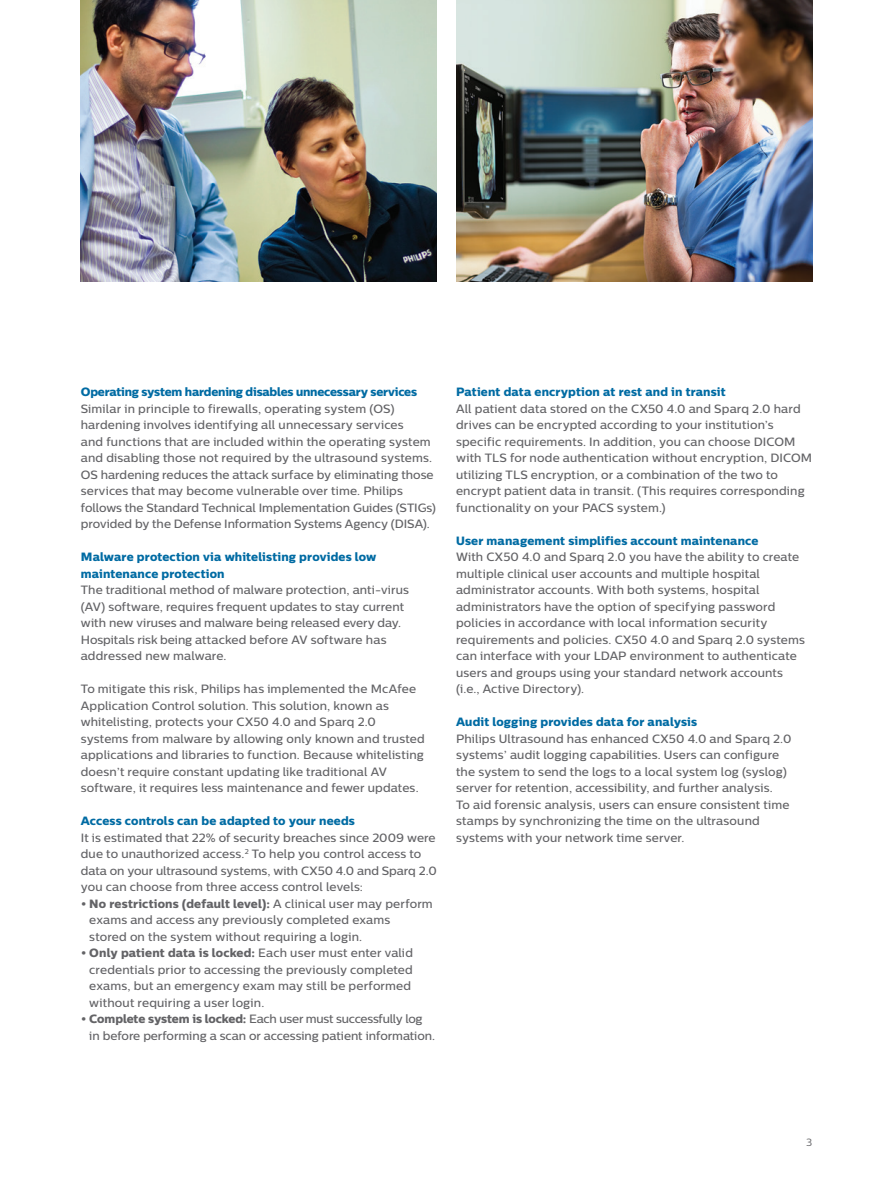
<style>
.page{position:relative;width:893px;height:1188px;background:#fff}
.page>*{position:absolute;margin:0;border:0;box-sizing:border-box;transform-origin:0 0}
.t1{font:500 12px/16.5px "Centrale Sans";letter-spacing:.01em;color:#636366}
.t2{font:12px/16.5px "Centrale Sans X Bold";letter-spacing:.01em;color:#006ba3}
.t3{font:500 12px/16.5px "Centrale Sans";letter-spacing:-.01em;color:#636366}
.t4{font:12px "Centrale Sans X Bold";letter-spacing:.01em;color:#636366}
.t5{font:12px "Centrale Sans X Bold";letter-spacing:-.015em;color:#006ba3}
.t6{font:10.5px "Centrale Sans";color:#636366}
.s1{font-family:"Centrale Sans";font-weight:500}
.s2{font-family:"Centrale Sans X Bold";font-weight:400}
</style>
<div class="page">
<img style="left:81px;top:0;width:356px;height:281px">
<img style="left:456px;top:0;width:356px;height:281px">
<p class="t5" style="left:81px;top:384px;width:338px">Operating system hardening disables unnecessary services</p>
<p class="t1" style="left:81px;top:400px;width:357px">Similar in principle to firewalls, operating system (OS) hardening involves identifying all unnecessary services<br>and functions that are included within the operating system and disabling those not required by the ultrasound systems.<br>OS hardening reduces the attack surface by eliminating those services that may become vulnerable over time. Philips follows the Standard Technical Implementation Guides (STIGs) provided by the Defense Information Systems Agency (DISA).</p>
<p class="t2" style="left:81px;top:548px;width:297px">Malware protection via whitelisting provides low maintenance protection</p>
<p class="t1" style="left:81px;top:582px;width:330px">The traditional method of malware protection, anti-virus (AV) software, requires frequent updates to stay current with new viruses and malware being released every day.<br>Hospitals risk being attacked before AV software has addressed new malware.</p>
<p class="t1" style="left:81px;top:681px;width:346px">To mitigate this risk, Philips has implemented the McAfee Application Control solution. This solution, known as whitelisting, protects your CX50 4.0 and Sparq 2.0 systems from malware by allowing only known and trusted applications and libraries to function. Because whitelisting doesn’t require constant updating like traditional AV software, it requires less maintenance and fewer updates.</p>
<p class="t2" style="left:81px;top:813px;width:276px">Access controls can be adapted to your needs</p>
<p class="t1" style="left:81px;top:829px;width:357px">It is estimated that 22% of security breaches since 2009 were due to unauthorized access.<sup>2</sup> To help you control access to data on your ultrasound systems, with CX50 4.0 and Sparq 2.0 you can choose from three access control levels:</p>
<p class="t4" style="left:81px;top:896px;width:354px">• No restrictions (default level): <span class="s1">A clinical user may perform</span></p>
<p class="t1" style="left:89px;top:912px;width:302px">exams and access any previously completed exams stored on the system without requiring a login.</p>
<p class="t4" style="left:81px;top:946px;width:334px">• Only patient data is locked: <span class="s1">Each user must enter valid</span></p>
<p class="t1" style="left:89px;top:961px;width:325px">credentials prior to accessing the previously completed exams, but an emergency exam may still be performed without requiring a user login.</p>
<p class="t3" style="left:89px;top:1011px;width:347px;text-indent:-9px"><span class="s2">• Complete system is locked:</span> Each user must successfully log in before performing a scan or accessing patient information.</p>
<p class="t2" style="left:456px;top:383px;width:271px">Patient data encryption at rest and in transit</p>
<p class="t1" style="left:456px;top:400px;width:358px">All patient data stored on the CX50 4.0 and Sparq 2.0 hard drives can be encrypted according to your institution’s specific requirements. In addition, you can choose DICOM with TLS for node authentication without encryption, DICOM utilizing TLS encryption, or a combination of the two to encrypt patient data in transit. (This requires corresponding functionality on your PACS system.)</p>
<p class="t2" style="left:456px;top:532px;width:304px">User management simplifies account maintenance</p>
<p class="t1" style="left:456px;top:549px;width:350px">With CX50 4.0 and Sparq 2.0 you have the ability to create multiple clinical user accounts and multiple hospital administrator accounts. With both systems, hospital administrators have the option of specifying password policies in accordance with local information security requirements and policies. CX50 4.0 and Sparq 2.0 systems can interface with your LDAP environment to authenticate users and groups using your standard network accounts (i.e., Active Directory).</p>
<p class="t2" style="left:456px;top:714px;width:243px">Audit logging provides data for analysis</p>
<p class="t1" style="left:456px;top:730px;width:337px">Philips Ultrasound has enhanced CX50 4.0 and Sparq 2.0 systems’ audit logging capabilities. Users can configure the system to send the logs to a local system log (syslog) server for retention, accessibility, and further analysis.<br>To aid forensic analysis, users can ensure consistent time stamps by synchronizing the time on the ultrasound systems with your network time server.</p>
<p class="t6" style="left:806px;top:1136px;width:8px">3</p>
</div>
